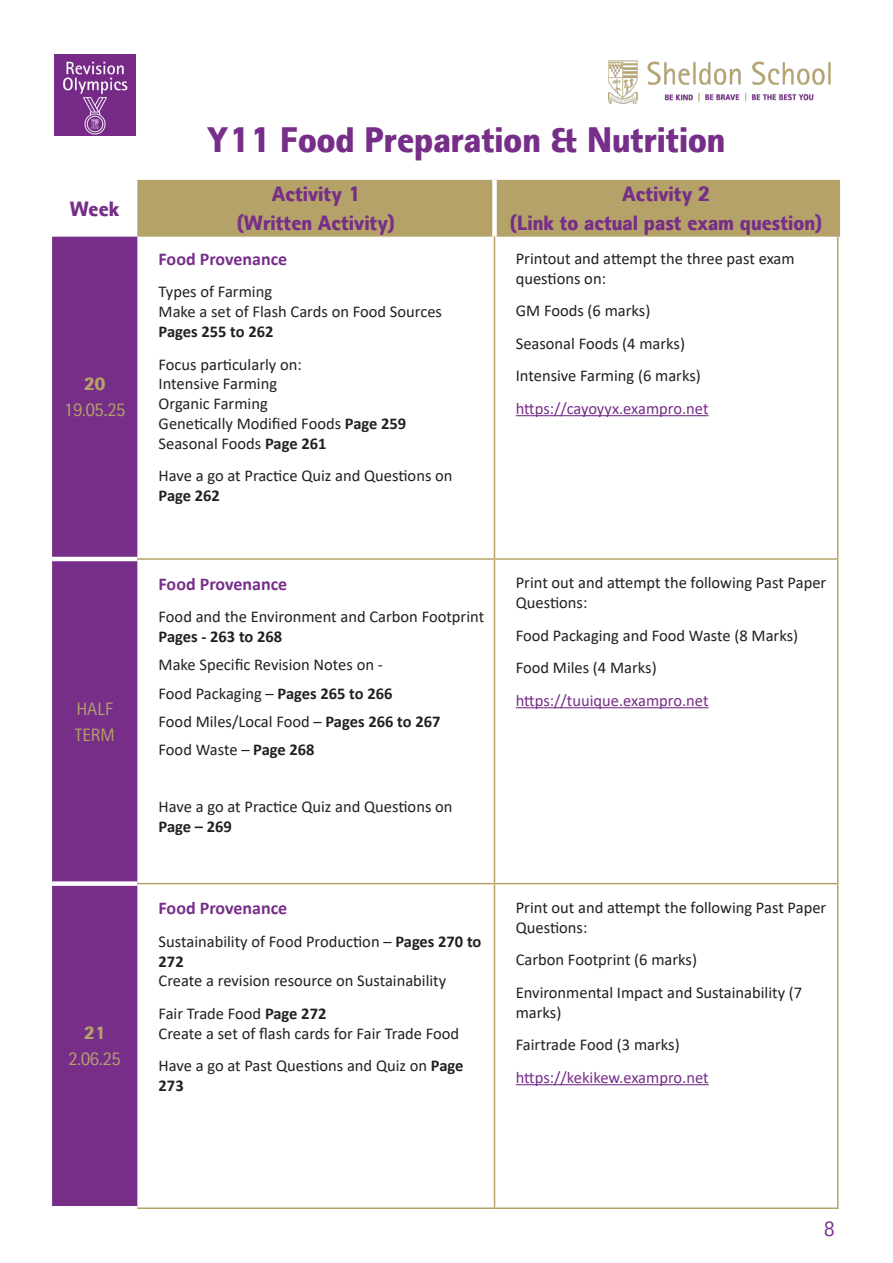
<style>
.page{position:relative;width:893px;height:1263px;background:#fff}
.page>*{position:absolute;margin:0;border:0;box-sizing:border-box;transform-origin:0 0}
.t1{font:900 36px "Rotis II Sans Pro";color:#772e89}
.t2{font:900 21px "Rotis II Sans Pro";color:#772e89}
.t3{font:21px "Rotis II Sans Pro";color:#772e89}
.activity_header{font:700 18px "Calibri";color:#772e89}
.t4{font:18px "Rotis II Sans Pro";color:#b5a269}
.t5{font:900 18px "Rotis II Sans Pro";color:#b5a269}
.basic_body{font:16.5px/19.8px "Calibri";color:#231f20}
.basic_body-2{font:16.5px "Calibri";letter-spacing:-.005em;color:#772e89}
.s1{font-weight:700}
</style>
<div class="page">
<img style="left:608px;top:60px;width:223px;height:43px">
<img style="left:54px;top:54px;width:81px;height:81px">
<div style="left:137px;top:180px;width:699px;height:57px;background:#b5a269"></div>
<div style="left:52px;top:237px;width:85px;height:969px;background:#772e89"></div>
<div style="left:492px;top:180px;width:5px;height:57px;background:#fff"></div>
<hr style="left:494px;top:237px;width:1px;height:321px;background:#b5a269">
<hr style="left:837px;top:237px;width:1px;height:321px;background:#b5a269">
<hr style="left:494px;top:560px;width:1px;height:323px;background:#b5a269">
<hr style="left:837px;top:560px;width:1px;height:323px;background:#b5a269">
<hr style="left:494px;top:884px;width:1px;height:323px;background:#b5a269">
<hr style="left:837px;top:884px;width:1px;height:323px;background:#b5a269">
<hr style="left:52px;top:557px;width:85px;height:4px;background:#fff">
<div style="left:52px;top:881px;width:85px;height:5px;background:#fff"></div>
<hr style="left:137px;top:558px;width:357px;height:2px;background:#b5a269">
<hr style="left:494px;top:558px;width:345px;height:2px;background:#b5a269">
<hr style="left:137px;top:883px;width:357px;height:1px;background:#b5a269">
<hr style="left:494px;top:883px;width:345px;height:1px;background:#b5a269">
<hr style="left:137px;top:1207px;width:357px;height:2px;background:#b5a269">
<hr style="left:494px;top:1207px;width:345px;height:2px;background:#b5a269">
<hr style="left:836px;top:180px;width:4px;height:57px;background:#b5a269">
<hr style="left:516px;top:415px;width:192px;height:1px;background:#772e89">
<hr style="left:516px;top:707px;width:193px;height:1px;background:#772e89">
<hr style="left:516px;top:1084px;width:193px;height:1px;background:#772e89">
<p class="t2" style="left:70px;top:196px;width:51px">Week</p>
<p class="t5" style="left:84px;top:373px;width:23px">20</p>
<p class="t4" style="left:64px;top:400px;width:63px">19.05.25</p>
<p class="t4" style="left:76px;top:698px;width:38px">HALF</p>
<p class="t4" style="left:75px;top:724px;width:42px">TERM</p>
<p class="t5" style="left:84px;top:1023px;width:23px">21</p>
<p class="t4" style="left:69px;top:1049px;width:54px">2.06.25</p>
<p class="t1" style="left:207px;top:119px;width:520px">Y11 Food Preparation &amp; Nutrition</p>
<p class="t2" style="left:272px;top:182px;width:90px">Activity 1</p>
<p class="t2" style="left:237px;top:211px;width:160px">(Written Activity)</p>
<p class="activity_header" style="left:159px;top:246px;width:130px">Food Provenance</p>
<p class="basic_body" style="left:159px;top:282px;width:115px">Types of Farming</p>
<p class="basic_body" style="left:159px;top:301px;width:285px">Make a set of Flash Cards on Food Sources<br><span class="s1">Pages 255 to 262</span></p>
<p class="basic_body" style="left:159px;top:354px;width:145px">Focus particularly on:</p>
<p class="basic_body" style="left:159px;top:374px;width:120px">Intensive Farming</p>
<p class="basic_body" style="left:159px;top:393px;width:111px">Organic Farming</p>
<p class="basic_body" style="left:159px;top:413px;width:249px">Genetically Modified Foods <span class="s1">Page 259</span></p>
<p class="basic_body" style="left:159px;top:433px;width:169px">Seasonal Foods <span class="s1">Page 261</span></p>
<p class="basic_body" style="left:159px;top:466px;width:295px">Have a go at Practice Quiz and Questions on<br><span class="s1">Page 262</span></p>
<p class="t2" style="left:622px;top:182px;width:90px">Activity 2</p>
<p class="t2" style="left:510px;top:211px;width:314px">(Link to actual past exam question)</p>
<p class="basic_body" style="left:516px;top:248px;width:280px">Printout and attempt the three past exam questions on:</p>
<p class="basic_body" style="left:516px;top:300px;width:136px">GM Foods (6 marks)</p>
<p class="basic_body" style="left:516px;top:333px;width:171px">Seasonal Foods (4 marks)</p>
<p class="basic_body" style="left:516px;top:365px;width:187px">Intensive Farming (6 marks)</p>
<p class="basic_body-2" style="left:516px;top:397px;width:194px">https://cayoyyx.exampro.net</p>
<p class="activity_header" style="left:159px;top:571px;width:130px">Food Provenance</p>
<p class="basic_body" style="left:159px;top:606px;width:327px">Food and the Environment and Carbon Footprint<br><span class="s1">Pages - 263 to 268</span></p>
<p class="basic_body" style="left:159px;top:654px;width:226px">Make Specific Revision Notes on -</p>
<p class="basic_body" style="left:159px;top:683px;width:235px">Food Packaging – <span class="s1">Pages 265 to 266</span></p>
<p class="basic_body" style="left:159px;top:711px;width:283px">Food Miles/Local Food – <span class="s1">Pages 266 to 267</span></p>
<p class="basic_body" style="left:159px;top:739px;width:158px">Food Waste – <span class="s1">Page 268</span></p>
<p class="basic_body" style="left:159px;top:796px;width:295px">Have a go at Practice Quiz and Questions on<br><span class="s1">Page – 269</span></p>
<p class="activity_header" style="left:159px;top:895px;width:130px">Food Provenance</p>
<p class="basic_body" style="left:159px;top:931px;width:324px">Sustainability of Food Production – <span class="s1">Pages 270 to<br>272</span></p>
<p class="basic_body" style="left:159px;top:970px;width:289px">Create a revision resource on Sustainability</p>
<p class="basic_body" style="left:159px;top:1003px;width:169px">Fair Trade Food <span class="s1">Page 272</span></p>
<p class="basic_body" style="left:159px;top:1023px;width:302px">Create a set of flash cards for Fair Trade Food</p>
<p class="basic_body" style="left:159px;top:1055px;width:306px">Have a go at Past Questions and Quiz on <span class="s1">Page<br>273</span></p>
<p class="basic_body" style="left:516px;top:573px;width:312px">Print out and attempt the following Past Paper<br>Questions:</p>
<p class="basic_body" style="left:516px;top:625px;width:284px">Food Packaging and Food Waste (8 Marks)</p>
<p class="basic_body" style="left:516px;top:657px;width:142px">Food Miles (4 Marks)</p>
<p class="basic_body-2" style="left:516px;top:689px;width:194px">https://tuuique.exampro.net</p>
<p class="basic_body" style="left:516px;top:897px;width:312px">Print out and attempt the following Past Paper<br>Questions:</p>
<p class="basic_body" style="left:516px;top:949px;width:183px">Carbon Footprint (6 marks)</p>
<p class="basic_body" style="left:516px;top:982px;width:288px">Environmental Impact and Sustainability (7 marks)</p>
<p class="basic_body" style="left:516px;top:1034px;width:165px">Fairtrade Food (3 marks)</p>
<p class="basic_body-2" style="left:516px;top:1066px;width:194px">https://kekikew.exampro.net</p>
<p class="t3" style="left:824px;top:1217px;width:12px">8</p>
</div>
